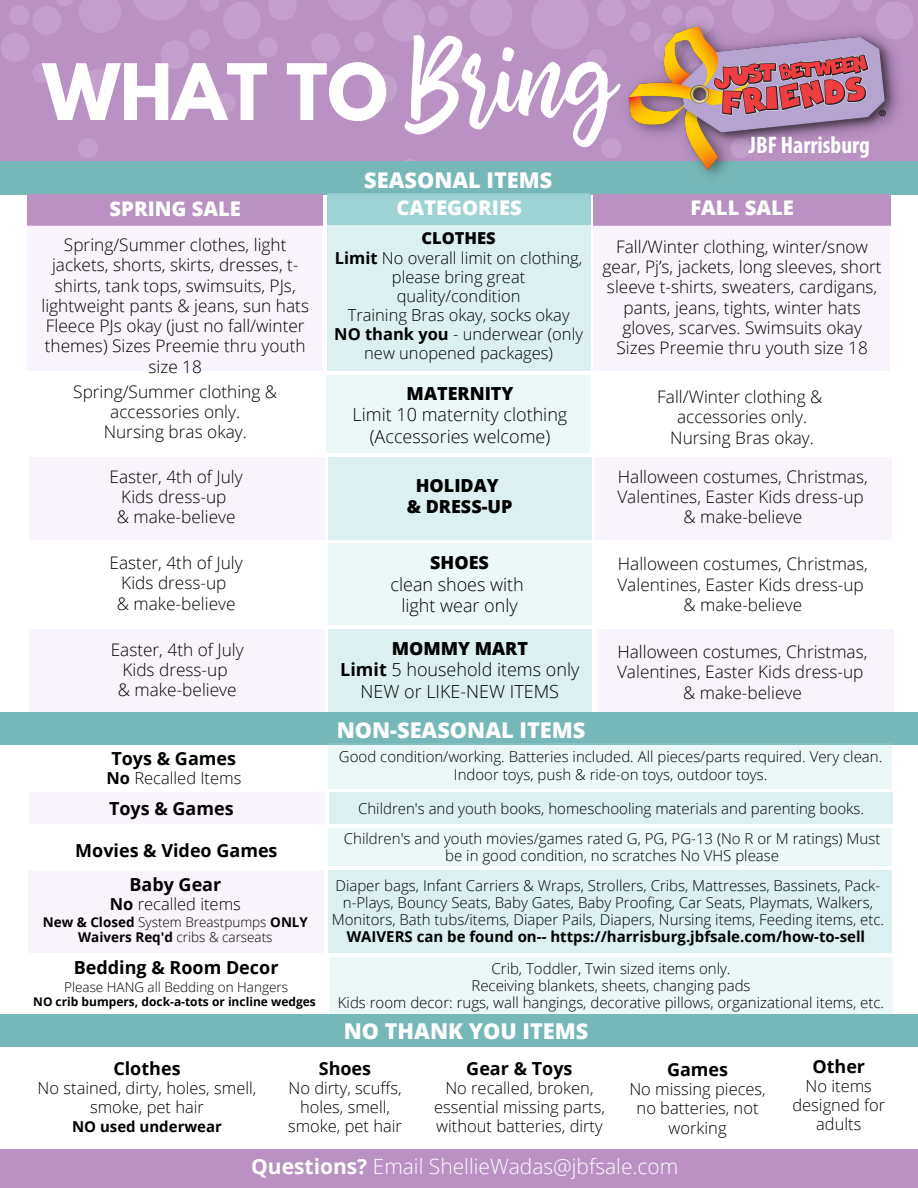
<style>
.page{position:relative;width:918px;height:1188px;background:#fff}
.page>*{position:absolute;margin:0;border:0;box-sizing:border-box;transform-origin:0 0}
.t1{font:700 68.85px "League Spartan";color:#fff}
.t2{font:700 condensed 24px "Myriad Pro";color:#fff}
.t3{font:800 21.75px "Open Sans";color:#fff}
.t4{font:300 21px "Open Sans";color:#fff}
.t5{font:800 20.25px "Open Sans";color:#fff}
.t6{font:300 18px/21.3px "Open Sans";color:#000;text-align:center}
.t7{font:700 18px/33.8px "Open Sans";color:#000;text-align:center}
.t8{font:800 18px/21.3px "Open Sans";color:#000;text-align:center}
.t9{font:300 17.25px/20.2px "Open Sans";color:#000;text-align:center}
.t10{font:300 16.5px/19.2px "Open Sans";color:#000;text-align:center}
.t11{font:300 15px/16.8px "Open Sans";color:#000;text-align:center}
.t12{font:700 15px "Open Sans";color:#000}
.t13{font:300 13.5px/15.8px "Open Sans";color:#000;text-align:center}
.t14{font:700 12px "Open Sans";color:#000}
.s1{font-family:"bhatoshine";font-weight:400;font-size:100.5px}
.s2{font-weight:800}
.s3{font-weight:700}
</style>
<div class="page">
<div style="left:0;top:1150px;width:917px;height:38px;background:#b991c3"></div>
<div style="left:0;top:0;width:917px;height:161px;background:#b991c3"></div>
<svg style="left:786px;top:0;width:54px;height:13px"></svg>
<svg style="left:853px;top:0;width:19px;height:11px"></svg>
<div style="left:876px;top:2px;width:38px;height:37px;background:#c3a0cc;border-radius:50%"></div>
<svg style="left:531px;top:0;width:57px;height:49px"></svg>
<div style="left:160px;top:40px;width:29px;height:29px;background:#c3a0cc;border-radius:50%"></div>
<svg style="left:200px;top:0;width:19px;height:11px"></svg>
<div style="left:216px;top:93px;width:20px;height:20px;background:#c3a0cc;border-radius:50%"></div>
<div style="left:78px;top:138px;width:20px;height:20px;background:#c3a0cc;border-radius:50%"></div>
<div style="left:258px;top:37px;width:20px;height:20px;background:#c3a0cc;border-radius:50%"></div>
<div style="left:189px;top:29px;width:20px;height:20px;background:#c3a0cc;border-radius:50%"></div>
<div style="left:223px;top:2px;width:38px;height:37px;background:#c3a0cc;border-radius:50%"></div>
<svg style="left:1px;top:0;width:120px;height:97px"></svg>
<div style="left:383px;top:0;width:42px;height:42px;background:#c3a0cc;border-radius:50%"></div>
<svg style="left:399px;top:159px;width:20px;height:3px"></svg>
<svg style="left:449px;top:0;width:63px;height:36px"></svg>
<div style="left:587px;top:49px;width:20px;height:20px;background:#c3a0cc;border-radius:50%"></div>
<div style="left:428px;top:6px;width:20px;height:20px;background:#c3a0cc;border-radius:50%"></div>
<div style="left:354px;top:32px;width:20px;height:20px;background:#c3a0cc;border-radius:50%"></div>
<div style="left:601px;top:138px;width:20px;height:20px;background:#c3a0cc;border-radius:50%"></div>
<svg style="left:597px;top:0;width:177px;height:67px"></svg>
<svg style="left:444px;top:55px;width:28px;height:28px"></svg>
<svg style="left:268px;top:0;width:29px;height:20px"></svg>
<svg style="left:369px;top:74px;width:28px;height:29px"></svg>
<svg style="left:311px;top:33px;width:29px;height:29px"></svg>
<svg style="left:133px;top:0;width:55px;height:20px"></svg>
<svg style="left:327px;top:0;width:54px;height:20px"></svg>
<div style="left:0;top:162px;width:918px;height:32px;background:#76b8b7"></div>
<img style="left:620px;top:13px;width:288px;height:163px">
<div style="left:27px;top:194px;width:296px;height:32px;background:#b991c3"></div>
<div style="left:593px;top:194px;width:298px;height:31px;background:#b991c3"></div>
<div style="left:27px;top:226px;width:296px;height:144px;background:#f9f3fb"></div>
<div style="left:593px;top:226px;width:297px;height:144px;background:#f9f3fb"></div>
<div style="left:29px;top:457px;width:295px;height:82px;background:#f9f3fb"></div>
<div style="left:595px;top:457px;width:297px;height:82px;background:#f9f3fb"></div>
<div style="left:29px;top:630px;width:295px;height:82px;background:#f9f3fb"></div>
<div style="left:597px;top:630px;width:297px;height:82px;background:#f9f3fb"></div>
<div style="left:29px;top:793px;width:295px;height:31px;background:#f9f3fb"></div>
<div style="left:28px;top:871px;width:296px;height:81px;background:#f9f3fb"></div>
<div style="left:327px;top:226px;width:264px;height:144px;background:#dcf0f1"></div>
<div style="left:327px;top:375px;width:263px;height:78px;background:#ecf7f7"></div>
<div style="left:328px;top:457px;width:263px;height:82px;background:#dcf0f1"></div>
<div style="left:328px;top:544px;width:263px;height:81px;background:#ecf7f7"></div>
<div style="left:329px;top:630px;width:263px;height:82px;background:#dcf0f1"></div>
<div style="left:327px;top:194px;width:264px;height:31px;background:#9dd3d2"></div>
<div style="left:0;top:712px;width:918px;height:32px;background:#76b8b7"></div>
<div style="left:328px;top:743px;width:564px;height:45px;background:#ecf7f7"></div>
<div style="left:329px;top:793px;width:563px;height:31px;background:#dcf0f1"></div>
<div style="left:328px;top:829px;width:564px;height:37px;background:#ecf7f7"></div>
<div style="left:328px;top:871px;width:564px;height:81px;background:#dcf0f1"></div>
<div style="left:329px;top:957px;width:563px;height:59px;background:#ecf7f7"></div>
<div style="left:0;top:1015px;width:918px;height:32px;background:#76b8b7"></div>
<h1 class="t1" style="left:43px;top:58px;width:575px">WHAT TO <span class="s1">Bring</span></h1>
<p class="t3" style="left:364px;top:165px;width:190px">SEASONAL ITEMS</p>
<h2 class="t2" style="left:749px;top:135px;width:122px">JBF Harrisburg</h2>
<p class="t5" style="left:396px;top:194px;width:127px">CATEGORIES</p>
<p class="t5" style="left:110px;top:194px;width:133px">SPRING SALE</p>
<p class="t5" style="left:690px;top:194px;width:105px">FALL SALE</p>
<p class="t10" style="left:334px;top:228px;width:250px"><span class="s2">CLOTHES<br></span><span class="s3">Limit</span> No overall limit on clothing, please bring great quality/condition<br>Training Bras okay, socks okay<br><span class="s3">NO thank you</span> - underwear (only new unopened packages)</p>
<p class="t9" style="left:42px;top:234px;width:269px">Spring/Summer clothes, light jackets, shorts, skirts, dresses, t&shy;shirts, tank tops, swimsuits, PJs, lightweight pants &amp; jeans, sun hats<br>Fleece PJs okay (just no fall/winter themes) Sizes Preemie thru youth size 18</p>
<p class="t9" style="left:603px;top:236px;width:281px">Fall/Winter clothing, winter/snow gear, Pj’s, jackets, long sleeves, short sleeve t-shirts, sweaters, cardigans, pants, jeans, tights, winter hats gloves, scarves. Swimsuits okay Sizes Preemie thru youth size 18</p>
<p class="t9" style="left:73px;top:381px;width:205px">Spring/Summer clothing &amp; accessories only.<br>Nursing bras okay.</p>
<p class="t9" style="left:657px;top:386px;width:167px">Fall/Winter clothing &amp; accessories only.<br>Nursing Bras okay.</p>
<p class="t8" style="left:407px;top:382px;width:108px">MATERNITY</p>
<p class="t6" style="left:353px;top:404px;width:216px">Limit 10 maternity clothing (Accessories welcome)</p>
<p class="t9" style="left:110px;top:466px;width:135px">Easter, 4th of July<br>Kids dress-up<br>&amp; make-believe</p>
<p class="t9" style="left:110px;top:552px;width:135px">Easter, 4th of July<br>Kids dress-up<br>&amp; make-believe</p>
<p class="t9" style="left:111px;top:639px;width:135px">Easter, 4th of July<br>Kids dress-up<br>&amp; make-believe</p>
<p class="t7" style="left:111px;top:741px;width:126px">Toys &amp; Games</p>
<p class="t10" style="left:107px;top:768px;width:136px"><span class="s3">No</span> Recalled Items</p>
<p class="t7" style="left:109px;top:791px;width:126px">Toys &amp; Games</p>
<p class="t7" style="left:75px;top:833px;width:204px">Movies &amp; Video Games<br>Baby Gear</p>
<p class="t10" style="left:110px;top:894px;width:133px"><span class="s3">No</span> recalled items</p>
<p class="t13" style="left:43px;top:913px;width:267px"><span class="s3">New &amp; Closed</span> System Breastpumps <span class="s3">ONLY<br>Waivers Req'd</span> cribs &amp; carseats</p>
<p class="t7" style="left:74px;top:950px;width:206px">Bedding &amp; Room Decor</p>
<p class="t13" style="left:64px;top:979px;width:225px">Please HANG all Bedding on Hangers</p>
<p class="t14" style="left:33px;top:993px;width:284px">NO crib bumpers, dock-a-tots or incline wedges</p>
<p class="t8" style="left:407px;top:474px;width:107px">HOLIDAY<br>&amp; DRESS-UP</p>
<p class="t8" style="left:430px;top:552px;width:60px">SHOES</p>
<p class="t6" style="left:391px;top:573px;width:135px">clean shoes with light wear only</p>
<p class="t6" style="left:340px;top:637px;width:241px"><span class="s2">MOMMY MART<br></span><span class="s3">Limit</span> 5 household items only<br>NEW or LIKE-NEW ITEMS</p>
<p class="t3" style="left:337px;top:714px;width:250px">NON-SEASONAL ITEMS</p>
<p class="t9" style="left:617px;top:466px;width:252px">Halloween costumes, Christmas,<br>Valentines, Easter Kids dress-up &amp; make-believe</p>
<p class="t9" style="left:617px;top:553px;width:252px">Halloween costumes, Christmas,<br>Valentines, Easter Kids dress-up &amp; make-believe</p>
<p class="t9" style="left:617px;top:641px;width:252px">Halloween costumes, Christmas,<br>Valentines, Easter Kids dress-up &amp; make-believe</p>
<p class="t11" style="left:339px;top:747px;width:545px;line-height:18px">Good condition/working. Batteries included. All pieces/parts required. Very clean.<br>Indoor toys, push &amp; ride-on toys, outdoor toys.</p>
<p class="t11" style="left:344px;top:793px;width:538px;line-height:29.8px">Children's and youth books, homeschooling materials and parenting books.<br>Children's and youth movies/games rated G, PG, PG-13 (No R or M ratings) Must</p>
<p class="t11" style="left:335px;top:840px;width:546px;line-height:30px">be in good condition, no scratches No VHS please<br>Diaper bags, Infant Carriers &amp; Wraps, Strollers, Cribs, Mattresses, Bassinets, Pack-</p>
<p class="t11" style="left:332px;top:894px;width:554px">n-Plays, Bouncy Seats, Baby Gates, Baby Proofing, Car Seats, Playmats, Walkers,<br>Monitors, Bath tubs/items, Diaper Pails, Diapers, Nursing items, Feeding items, etc.</p>
<p class="t12" style="left:347px;top:926px;width:520px">WAIVERS can be found on-- https://harrisburg.jbfsale.com/how-to-sell</p>
<p class="t11" style="left:338px;top:960px;width:548px">Crib, Toddler, Twin sized items only.<br>Receiving blankets, sheets, changing pads<br>Kids room decor: rugs, wall hangings, decorative pillows, organizational items, etc.</p>
<p class="t3" style="left:344px;top:1016px;width:246px">NO THANK YOU ITEMS</p>
<p class="t7" style="left:113px;top:1051px;width:69px">Clothes</p>
<p class="t10" style="left:38px;top:1078px;width:220px">No stained, dirty, holes, smell, smoke, pet hair</p>
<p class="t12" style="left:72px;top:1116px;width:151px">NO used underwear</p>
<p class="t7" style="left:319px;top:1051px;width:54px">Shoes</p>
<p class="t10" style="left:288px;top:1078px;width:116px">No dirty, scuffs, holes, smell, smoke, pet hair</p>
<p class="t7" style="left:466px;top:1051px;width:108px">Gear &amp; Toys</p>
<p class="t10" style="left:434px;top:1078px;width:172px">No recalled, broken, essential missing parts, without batteries, dirty</p>
<p class="t7" style="left:667px;top:1052px;width:63px">Games</p>
<p class="t10" style="left:629px;top:1079px;width:138px">No missing pieces, no batteries, not working</p>
<p class="t4" style="left:251px;top:1151px;width:429px"><span class="s3">Questions?</span> Email ShellieWadas@jbfsale.com</p>
<p class="t7" style="left:812px;top:1049px;width:54px">Other</p>
<p class="t10" style="left:792px;top:1076px;width:94px">No items designed for adults</p>
</div>
